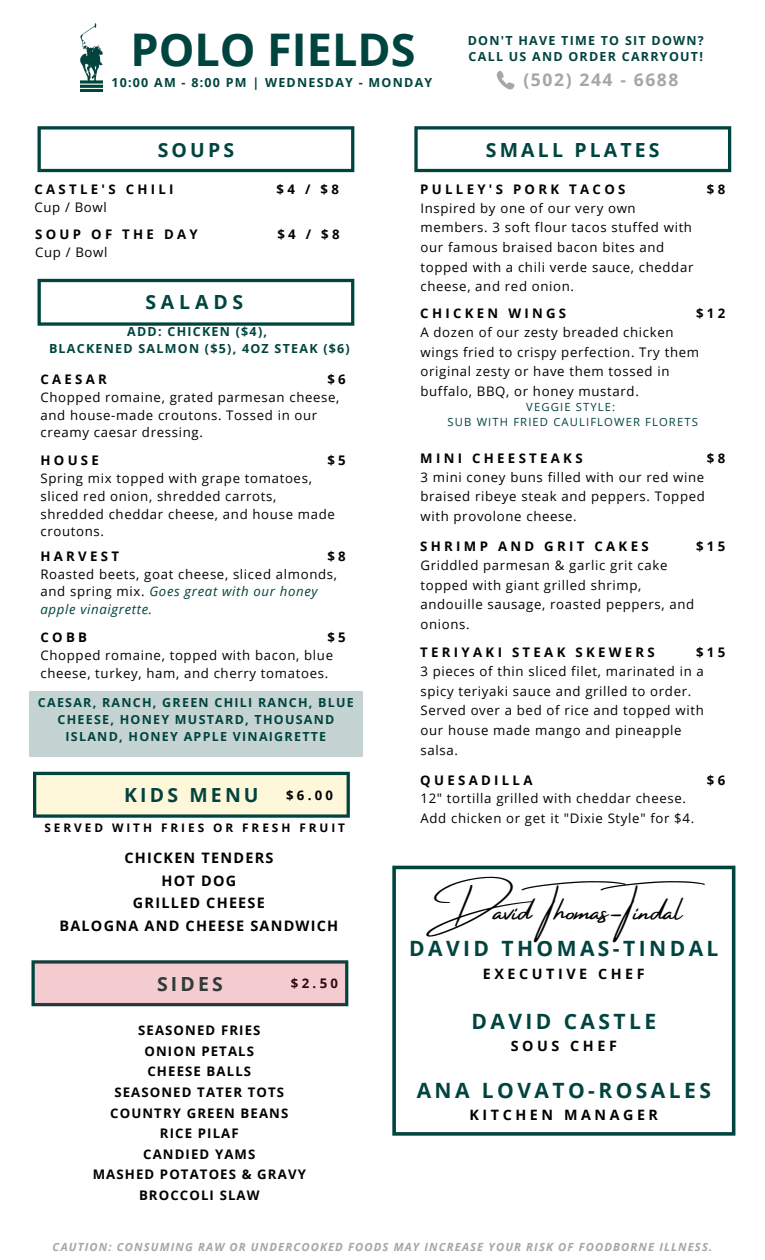
<style>
.page{position:relative;width:765px;height:1260px;background:#fff}
.page>*{position:absolute;margin:0;border:0;box-sizing:border-box;transform-origin:0 0}
.t1{font:700 45px "Open Sans";color:#00443f}
.t2{font:31.75px "Amsterdam Four";color:#000}
.t3{font:700 21px "Open Sans";letter-spacing:.165em;color:#00443f}
.t4{font:700 19.5px "Open Sans";letter-spacing:.165em;color:#00443f}
.t5{font:700 17.5px "Open Sans";letter-spacing:.095em;color:#a6a6a6}
.t6{font:700 14.5px "Open Sans";letter-spacing:.085em;color:#000}
.t7{font:700 14.25px "Open Sans";letter-spacing:.25em;color:#000}
.t8{font:13.25px/19.8px "Open Sans";letter-spacing:.05em;color:#000}
.t9{font:700 13.25px "Open Sans";letter-spacing:.25em;color:#000}
.t10{font:700 13.25px "Open Sans";letter-spacing:.085em;color:#000}
.t11{font:700 12.5px/16.9px "Open Sans";letter-spacing:.1em;color:#00443f;text-align:center}
.t12{font:700 11.75px "Open Sans";letter-spacing:.25em;color:#000}
.t13{font:italic 700 11.25px "Open Sans";letter-spacing:.1em;color:#a6a6a6}
.t14{font:11.25px "Open Sans";letter-spacing:.1em;color:#00443f}
.s1{font-style:italic;color:#00443f}
</style>
<div class="page">
<svg style="left:38px;top:279px;width:316px;height:47px"></svg>
<img style="left:81px;top:23px;width:21px;height:69px">
<svg style="left:497px;top:71px;width:18px;height:18px"></svg>
<svg style="left:38px;top:126px;width:316px;height:46px"></svg>
<svg style="left:33px;top:772px;width:317px;height:46px;background:#d7dbc1"></svg>
<svg style="left:414px;top:126px;width:317px;height:46px"></svg>
<div style="left:29px;top:691px;width:334px;height:66px;background:#c5d4d3"></div>
<svg style="left:31px;top:960px;width:317px;height:46px;background:#1f504d"></svg>
<svg style="left:392px;top:866px;width:343px;height:270px"></svg>
<div style="left:35px;top:963px;width:310px;height:42px;background:#f4cccf"></div>
<p class="t1" style="left:130px;top:18px;width:286px">POLO FIELDS</p>
<p class="t11" style="left:111px;top:73px;width:323px">10:00 AM - 8:00 PM | WEDNESDAY - MONDAY</p>
<p class="t5" style="left:523px;top:68px;width:157px">(502) 244 - 6688</p>
<p class="t11" style="left:468px;top:31px;width:238px">DON'T HAVE TIME TO SIT DOWN?</p>
<p class="t11" style="left:469px;top:48px;width:236px">CALL US AND ORDER CARRYOUT!</p>
<p class="t4" style="left:158px;top:136px;width:78px">SOUPS</p>
<p class="t9" style="left:35px;top:180px;width:141px">CASTLE'S CHILI</p>
<p class="t8" style="left:35px;top:197px;width:74px">Cup / Bowl</p>
<p class="t9" style="left:35px;top:225px;width:164px">SOUP OF THE DAY</p>
<p class="t8" style="left:35px;top:242px;width:74px">Cup / Bowl</p>
<p class="t4" style="left:145px;top:289px;width:99px">SALADS</p>
<p class="t9" style="left:277px;top:180px;width:64px">$4 / $8</p>
<p class="t9" style="left:277px;top:225px;width:64px">$4 / $8</p>
<p class="t11" style="left:127px;top:323px;width:141px">ADD: CHICKEN ($4),</p>
<p class="t11" style="left:49px;top:339px;width:302px">BLACKENED SALMON ($5), 4OZ STEAK ($6)</p>
<p class="t9" style="left:327px;top:370px;width:20px">$ 6</p>
<p class="t9" style="left:40px;top:370px;width:68px">CAESAR</p>
<p class="t8" style="left:40px;top:388px;width:301px;line-height:17.8px">Chopped romaine, grated parmesan cheese, and house-made croutons. Tossed in our creamy caesar dressing.</p>
<p class="t9" style="left:327px;top:451px;width:20px">$ 5</p>
<p class="t9" style="left:40px;top:451px;width:60px">HOUSE</p>
<p class="t8" style="left:40px;top:469px;width:296px;line-height:17.8px">Spring mix topped with grape tomatoes, sliced red onion, shredded carrots, shredded cheddar cheese, and house made croutons.</p>
<p class="t9" style="left:327px;top:547px;width:20px">$ 8</p>
<p class="t9" style="left:40px;top:547px;width:80px">HARVEST</p>
<p class="t8" style="left:40px;top:565px;width:298px;line-height:17.8px">Roasted beets, goat cheese, sliced almonds, and spring mix. <span class="s1">Goes great with our honey apple vinaigrette.</span></p>
<p class="t9" style="left:327px;top:628px;width:20px">$ 5</p>
<p class="t9" style="left:40px;top:628px;width:48px">COBB</p>
<p class="t8" style="left:40px;top:646px;width:294px;line-height:17.8px">Chopped romaine, topped with bacon, blue cheese, turkey, ham, and cherry tomatoes.</p>
<p class="t11" style="left:38px;top:694px;width:317px">CAESAR, RANCH, GREEN CHILI RANCH, BLUE<br>CHEESE, HONEY MUSTARD, THOUSAND<br>ISLAND, HONEY APPLE VINAIGRETTE</p>
<p class="t4" style="left:124px;top:781px;width:136px">KIDS MENU</p>
<p class="t9" style="left:286px;top:786px;width:49px">$6.00</p>
<p class="t12" style="left:45px;top:820px;width:302px">SERVED WITH FRIES OR FRESH FRUIT</p>
<p class="t6" style="left:124px;top:848px;width:151px">CHICKEN TENDERS</p>
<p class="t6" style="left:162px;top:870px;width:76px">HOT DOG</p>
<p class="t6" style="left:133px;top:893px;width:134px">GRILLED CHEESE</p>
<p class="t6" style="left:59px;top:915px;width:280px">BALOGNA AND CHEESE SANDWICH</p>
<p class="t4" style="left:157px;top:970px;width:67px">SIDES</p>
<p class="t10" style="left:138px;top:1021px;width:124px">SEASONED FRIES</p>
<p class="t10" style="left:145px;top:1042px;width:111px">ONION PETALS</p>
<p class="t10" style="left:147px;top:1062px;width:105px">CHEESE BALLS</p>
<p class="t10" style="left:114px;top:1083px;width:171px">SEASONED TATER TOTS</p>
<p class="t10" style="left:110px;top:1103px;width:180px">COUNTRY GREEN BEANS</p>
<p class="t10" style="left:160px;top:1124px;width:80px">RICE PILAF</p>
<p class="t10" style="left:143px;top:1145px;width:114px">CANDIED YAMS</p>
<p class="t10" style="left:93px;top:1165px;width:215px">MASHED POTATOES &amp; GRAVY</p>
<p class="t10" style="left:139px;top:1186px;width:122px">BROCCOLI SLAW</p>
<p class="t9" style="left:291px;top:974px;width:49px">$2.50</p>
<p class="t4" style="left:486px;top:136px;width:175px">SMALL PLATES</p>
<p class="t9" style="left:420px;top:180px;width:207px">PULLEY'S PORK TACOS</p>
<p class="t8" style="left:420px;top:198px;width:274px">Inspired by one of our very own members. 3 soft flour tacos stuffed with our famous braised bacon bites and topped with a chili verde sauce, cheddar cheese, and red onion.</p>
<p class="t9" style="left:707px;top:180px;width:20px">$ 8</p>
<p class="t9" style="left:696px;top:304px;width:31px">$12</p>
<p class="t9" style="left:420px;top:304px;width:147px">CHICKEN WINGS</p>
<p class="t8" style="left:420px;top:322px;width:280px">A dozen of our zesty breaded chicken wings fried to crispy perfection. Try them original zesty or have them tossed in buffalo, BBQ, or honey mustard.</p>
<p class="t14" style="left:526px;top:399px;width:90px">VEGGIE STYLE:</p>
<p class="t14" style="left:448px;top:414px;width:252px">SUB WITH FRIED CAULIFLOWER FLORETS</p>
<p class="t9" style="left:420px;top:449px;width:164px">MINI CHEESTEAKS</p>
<p class="t8" style="left:420px;top:467px;width:286px;text-align:justify">3 mini coney buns filled with our red wine braised ribeye steak and peppers. Topped with provolone cheese.</p>
<p class="t9" style="left:707px;top:449px;width:20px">$ 8</p>
<p class="t9" style="left:696px;top:537px;width:31px">$15</p>
<p class="t9" style="left:420px;top:537px;width:230px">SHRIMP AND GRIT CAKES</p>
<p class="t8" style="left:420px;top:555px;width:275px">Griddled parmesan &amp; garlic grit cake topped with giant grilled shrimp, andouille sausage, roasted peppers, and onions.</p>
<p class="t9" style="left:696px;top:643px;width:31px">$15</p>
<p class="t9" style="left:420px;top:643px;width:236px">TERIYAKI STEAK SKEWERS</p>
<p class="t8" style="left:420px;top:661px;width:285px">3 pieces of thin sliced filet, marinated in a spicy teriyaki sauce and grilled to order.<br>Served over a bed of rice and topped with our house made mango and pineapple salsa.</p>
<p class="t9" style="left:420px;top:770px;width:114px">QUESADILLA</p>
<p class="t8" style="left:420px;top:788px;width:275px">12" tortilla grilled with cheddar cheese.<br>Add chicken or get it "Dixie Style" for $4.</p>
<p class="t9" style="left:707px;top:770px;width:20px">$ 6</p>
<p class="t2" style="left:426px;top:893px;width:302px">David Thomas-Tindal</p>
<p class="t3" style="left:409px;top:934px;width:311px">DAVID THOMAS-TINDAL</p>
<p class="t7" style="left:483px;top:963px;width:163px">EXECUTIVE CHEF</p>
<p class="t3" style="left:471px;top:1006px;width:186px">DAVID CASTLE</p>
<p class="t7" style="left:511px;top:1036px;width:108px">SOUS CHEF</p>
<p class="t3" style="left:417px;top:1075px;width:296px">ANA LOVATO-ROSALES</p>
<p class="t7" style="left:470px;top:1105px;width:190px">KITCHEN MANAGER</p>
<p class="t13" style="left:53px;top:1239px;width:661px">CAUTION: CONSUMING RAW OR UNDERCOOKED FOODS MAY INCREASE YOUR RISK OF FOODBORNE ILLNESS.</p>
</div>
